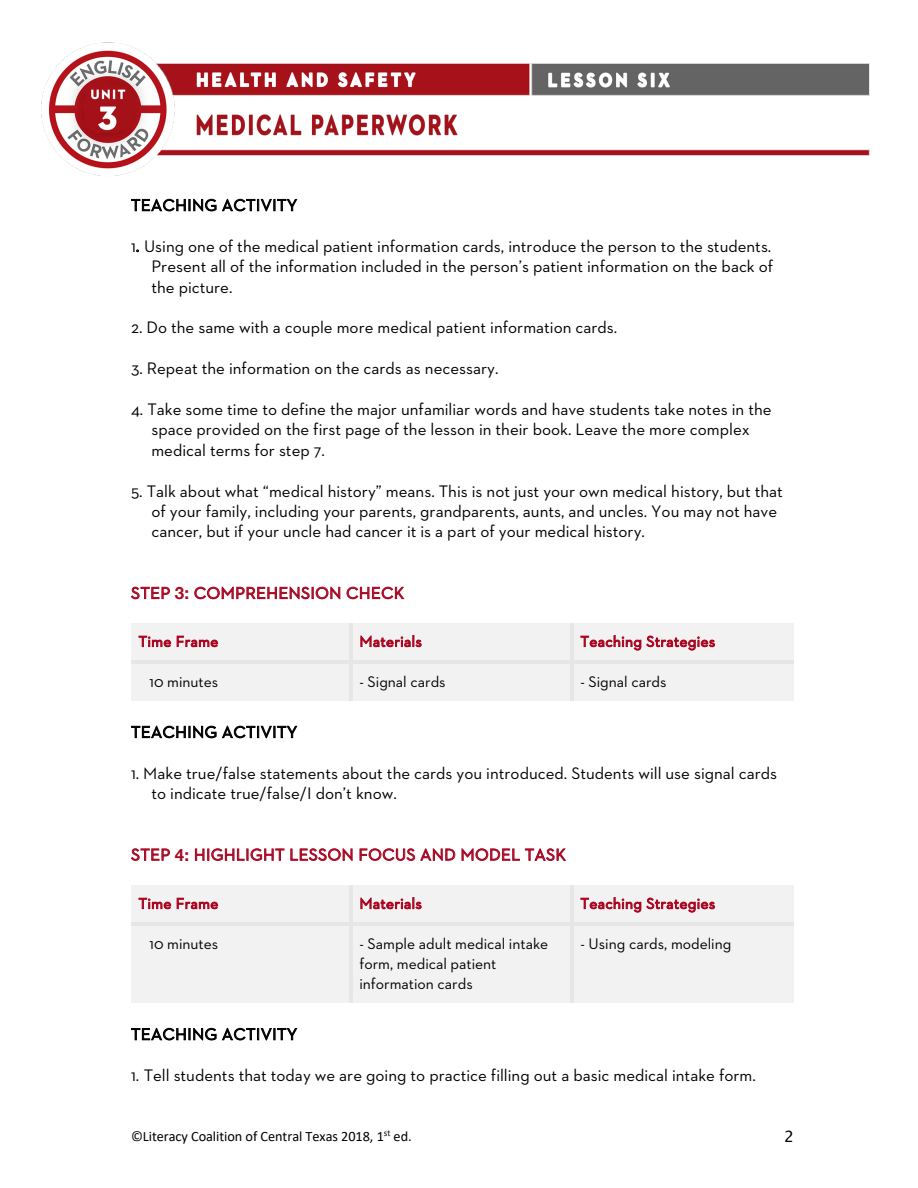
<style>
.page{position:relative;width:918px;height:1188px;background:#fff}
.page>*{position:absolute;margin:0;border:0;box-sizing:border-box;transform-origin:0 0}
.t1{font:16.95px/20.4px "Neutraface 2 Text";color:#000}
.t2{font:16.65px "Neutraface 2 Text";letter-spacing:.02em;color:#a80b26}
.t3{font:16.65px "Neutraface 2 Text";letter-spacing:.02em;color:#000}
.t4{font:15.6px/20.2px "Neutraface 2 Text";color:#000}
.t5{font:15.6px "Lucida Grande";color:#000}
.t6{font:15.3px "Neutraface 2 Text";letter-spacing:.02em;color:#aa0621}
.t7{font:14.25px "Calibri";letter-spacing:-.005em;color:#000}
.s1{font-size:16.65px}
.s2{font-family:"Helvetica Neue";font-weight:700;font-size:16.95px}
</style>
<div class="page">
<img style="left:41px;top:42px;width:829px;height:987px">
<svg style="left:131px;top:199px;width:166px;height:13px"></svg>
<svg style="left:131px;top:587px;width:39px;height:12px"></svg>
<svg style="left:194px;top:586px;width:146px;height:13px"></svg>
<svg style="left:347px;top:587px;width:58px;height:12px"></svg>
<div style="left:131px;top:623px;width:219px;height:37px;background:#f2f2f2"></div>
<svg style="left:139px;top:636px;width:32px;height:11px"></svg>
<svg style="left:177px;top:636px;width:41px;height:11px"></svg>
<div style="left:353px;top:623px;width:218px;height:37px;background:#f2f2f2"></div>
<svg style="left:360px;top:635px;width:62px;height:12px"></svg>
<div style="left:574px;top:623px;width:220px;height:37px;background:#f2f2f2"></div>
<svg style="left:580px;top:635px;width:135px;height:15px"></svg>
<hr style="left:350px;top:623px;width:3px;height:37px;background:#e7e6e6">
<hr style="left:571px;top:623px;width:3px;height:37px;background:#e7e6e6">
<div style="left:131px;top:663px;width:219px;height:37px;background:#f2f2f2"></div>
<div style="left:353px;top:663px;width:218px;height:37px;background:#f2f2f2"></div>
<div style="left:574px;top:663px;width:220px;height:37px;background:#f2f2f2"></div>
<hr style="left:131px;top:660px;width:219px;height:3px;background:#e7e6e6">
<hr style="left:353px;top:660px;width:218px;height:3px;background:#e7e6e6">
<hr style="left:574px;top:660px;width:220px;height:3px;background:#e7e6e6">
<hr style="left:350px;top:663px;width:3px;height:37px;background:#e7e6e6">
<hr style="left:571px;top:663px;width:3px;height:37px;background:#e7e6e6">
<svg style="left:131px;top:725px;width:166px;height:13px"></svg>
<svg style="left:131px;top:848px;width:39px;height:13px"></svg>
<svg style="left:195px;top:848px;width:158px;height:13px"></svg>
<svg style="left:359px;top:848px;width:96px;height:13px"></svg>
<svg style="left:462px;top:848px;width:104px;height:13px"></svg>
<div style="left:131px;top:885px;width:219px;height:37px;background:#f2f2f2"></div>
<svg style="left:139px;top:898px;width:32px;height:11px"></svg>
<svg style="left:177px;top:898px;width:41px;height:11px"></svg>
<div style="left:353px;top:885px;width:218px;height:37px;background:#f2f2f2"></div>
<svg style="left:360px;top:897px;width:62px;height:12px"></svg>
<div style="left:574px;top:885px;width:220px;height:37px;background:#f2f2f2"></div>
<svg style="left:580px;top:897px;width:135px;height:16px"></svg>
<hr style="left:350px;top:885px;width:3px;height:37px;background:#e7e6e6">
<hr style="left:571px;top:885px;width:3px;height:37px;background:#e7e6e6">
<div style="left:131px;top:925px;width:219px;height:78px;background:#f2f2f2"></div>
<div style="left:353px;top:925px;width:218px;height:78px;background:#f2f2f2"></div>
<div style="left:574px;top:925px;width:220px;height:78px;background:#f2f2f2"></div>
<hr style="left:131px;top:922px;width:219px;height:3px;background:#e7e6e6">
<hr style="left:353px;top:922px;width:218px;height:3px;background:#e7e6e6">
<hr style="left:574px;top:922px;width:220px;height:3px;background:#e7e6e6">
<hr style="left:350px;top:925px;width:3px;height:78px;background:#e7e6e6">
<hr style="left:571px;top:925px;width:3px;height:78px;background:#e7e6e6">
<svg style="left:131px;top:1028px;width:166px;height:13px"></svg>
<p class="t3" style="left:131px;top:195px;width:168px">TEACHING ACTIVITY</p>
<p class="t1" style="left:151px;top:236px;width:623px;text-align:justify;text-indent:-20px">1<span class="s1">.</span> Using one of the medical patient information cards, introduce the person to the students.<br>Present all of the information included in the person’s patient information on the back of the picture.</p>
<p class="t1" style="left:131px;top:317px;width:488px">2. Do the same with a couple more medical patient information cards.</p>
<p class="t1" style="left:131px;top:358px;width:369px">3. Repeat the information on the cards as necessary.</p>
<p class="t1" style="left:151px;top:399px;width:622px;text-indent:-20px">4. Take some time to define the major unfamiliar words and have students take notes in the space provided on the first page of the lesson in their book. Leave the more complex medical terms for step 7.</p>
<p class="t1" style="left:151px;top:480px;width:633px;text-indent:-20px">5. Talk about what “medical history” means. This is not just your own medical history, but that of your family, including your parents, grandparents, aunts, and uncles. You may not have cancer, but if your uncle had cancer it is a part of your medical history.</p>
<p class="t2" style="left:131px;top:583px;width:275px">STEP <span class="s2">3:</span> COMPREHENSION CHECK</p>
<p class="t6" style="left:139px;top:632px;width:81px">Time Frame</p>
<p class="t6" style="left:359px;top:632px;width:64px">Materials</p>
<p class="t6" style="left:580px;top:632px;width:136px">Teaching Strategies</p>
<p class="t4" style="left:150px;top:672px;width:70px">10 minutes</p>
<p class="t4" style="left:359px;top:672px;width:88px">- Signal cards</p>
<p class="t4" style="left:580px;top:672px;width:88px">- Signal cards</p>
<p class="t3" style="left:131px;top:722px;width:168px">TEACHING ACTIVITY</p>
<p class="t1" style="left:151px;top:762px;width:627px;text-indent:-20px">1. Make true/false statements about the cards you introduced. Students will use signal cards to indicate true/false/I don’t know.</p>
<p class="t2" style="left:131px;top:844px;width:436px">STEP <span class="s2">4:</span> HIGHLIGHT LESSON FOCUS AND MODEL TASK</p>
<p class="t6" style="left:139px;top:894px;width:81px">Time Frame</p>
<p class="t6" style="left:359px;top:894px;width:64px">Materials</p>
<p class="t6" style="left:580px;top:894px;width:136px">Teaching Strategies</p>
<p class="t4" style="left:150px;top:933px;width:70px">10 minutes</p>
<p class="t4" style="left:359px;top:933px;width:190px">- Sample adult medical intake form, medical patient information cards</p>
<p class="t4" style="left:580px;top:933px;width:153px">- Using cards, modeling</p>
<p class="t3" style="left:131px;top:1024px;width:168px">TEACHING ACTIVITY</p>
<p class="t1" style="left:131px;top:1065px;width:626px">1. Tell students that today we are going to practice filling out a basic medical intake form.</p>
<p class="t7" style="left:131px;top:1126px;width:282px">©Literacy Coalition of Central Texas 2018, 1<sup>st</sup> ed.</p>
<p class="t5" style="left:784px;top:1128px;width:11px">2</p>
</div>
